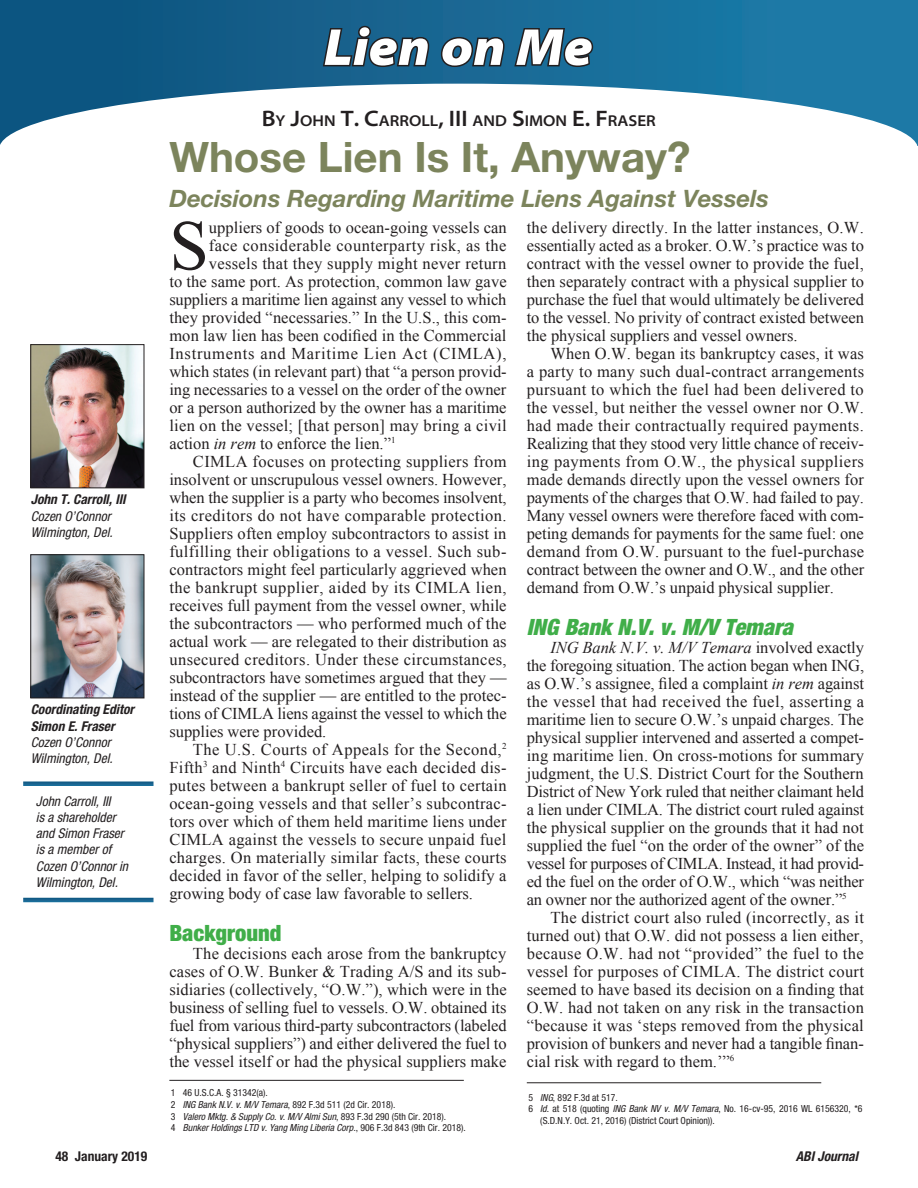
<style>
.page{position:relative;width:918px;height:1188px;background:#fff}
.page>*{position:absolute;margin:0;border:0;box-sizing:border-box;transform-origin:0 0}
.Body_text{font:70.8px "Times New Roman";color:#231f20}
.Page_Header{font:italic 900 semi-expanded 52.5px "Myriad Pro";color:#fff}
.Article_Headline_1{font:700 42px "Helvetica Neue LT Std";color:#7c845c}
.Article_Headline_2{font:italic 700 24px "Helvetica Neue LT Std";color:#7c845c}
.Subhead_1{font:italic 900 condensed 22.5px "Helvetica Neue";color:#40ae49}
.Subhead_1-2{font:900 condensed 22.5px "Helvetica Neue";color:#40ae49}
.Body_text-2{font:16.5px/18px "Times New Roman";color:#231f20;text-align:justify}
.Body_text-3{font:16.5px "Times New Roman";letter-spacing:.03em;color:#231f20}
.Body_text-4{font:16.5px "Times New Roman";letter-spacing:.02em;color:#231f20}
.Body_text-5{font:16.5px "Times New Roman";letter-spacing:.045em;color:#231f20}
.Author_Name_-_Top_of{font:600 semi-expanded 15.75px "Myriad Pro";color:#231f20}
.Author_Caption_2_Bio{font:italic condensed 13.5px/16.2px "Helvetica Neue";color:#231f20}
.Author_Caption_1{font:italic 700 condensed 13.5px "Helvetica Neue";color:#231f20}
.t1{font:700 condensed 13.5px "Helvetica Neue";color:#231f20}
.Footnote{font:condensed 9.75px/11.7px "Helvetica Neue";color:#231f20}
.Footnote-2{font:italic condensed 9.75px "Helvetica Neue";color:#231f20}
.s1{font-size:22.5px}
.s2{font-style:italic}
.s3{font-style:normal}
</style>
<div class="page">
<div style="left:0;top:0;width:918px;height:146px;background:linear-gradient(to right,#0e517c,#1f7eab)"></div>
<svg style="left:0;top:84px;width:918px;height:62px"></svg>
<svg style="left:321px;top:24px;width:110px;height:45px;background:#1b4e6d"></svg>
<svg style="left:439px;top:35px;width:67px;height:34px;background:#1d4e6b"></svg>
<svg style="left:512px;top:27px;width:83px;height:42px;background:#1c516d"></svg>
<img style="left:32px;top:556px;width:110px;height:140px">
<div style="left:30px;top:554px;width:114px;height:144px;border:1px solid #231f20"></div>
<hr style="left:169px;top:1080px;width:295px;height:1px;background:#231f20">
<svg style="left:23px;top:782px;width:131px;height:4px"></svg>
<svg style="left:23px;top:898px;width:131px;height:4px"></svg>
<hr style="left:527px;top:1083px;width:294px;height:1px;background:#231f20">
<img style="left:32px;top:346px;width:110px;height:140px">
<div style="left:30px;top:344px;width:114px;height:144px;border:1px solid #231f20"></div>
<p class="Page_Header" style="left:324px;top:17px;width:271px">Lien on Me</p>
<p class="Author_Name_-_Top_of" style="left:262px;top:112px;width:396px"><span class="s1">B</span>Y <span class="s1">J</span>OHN <span class="s1">T. C</span>ARROLL<span class="s1">, III</span> AND <span class="s1">S</span>IMON <span class="s1">E. F</span>RASER</p>
<p class="Author_Caption_1" style="left:31px;top:491px;width:97px">John T. Carroll, III</p>
<p class="Author_Caption_2_Bio" style="left:31px;top:508px;width:81px">Cozen O’Connor</p>
<p class="Author_Caption_2_Bio" style="left:31px;top:524px;width:83px">Wilmington, Del.</p>
<p class="Author_Caption_1" style="left:31px;top:701px;width:105px">Coordinating Editor</p>
<p class="Author_Caption_1" style="left:31px;top:718px;width:85px">Simon E. Fraser</p>
<p class="Author_Caption_2_Bio" style="left:31px;top:734px;width:81px">Cozen O’Connor</p>
<p class="Author_Caption_2_Bio" style="left:31px;top:750px;width:83px">Wilmington, Del.</p>
<p class="Author_Caption_2_Bio" style="left:36px;top:793px;width:94px">John Carroll, III<br>is a shareholder and Simon Fraser is a member of<br>Cozen O’Connor in<br>Wilmington, Del.</p>
<p class="Article_Headline_1" style="left:169px;top:131px;width:523px">Whose Lien Is It, Anyway?</p>
<p class="Article_Headline_2" style="left:169px;top:183px;width:601px">Decisions Regarding Maritime Liens Against Vessels</p>
<p class="Body_text" style="left:169px;top:198px;width:41px">S</p>
<p class="Body_text-2" style="left:209px;top:218px;width:299px">uppliers of goods to ocean-going vessels can</p>
<p class="Body_text-3" style="left:209px;top:235px;width:299px">face considerable counterparty risk, as the</p>
<p class="Body_text-4" style="left:209px;top:253px;width:299px">vessels that they supply might never return</p>
<p class="Body_text-2" style="left:169px;top:272px;width:339px">to the same port. As protection, common law gave</p>
<p class="Body_text-2" style="left:169px;top:290px;width:339px">suppliers a maritime lien against any vessel to which</p>
<p class="Body_text-2" style="left:169px;top:308px;width:339px">they provided “necessaries.” In the U.S., this com-</p>
<p class="Body_text-2" style="left:169px;top:326px;width:339px">mon law lien has been codified in the Commercial</p>
<p class="Body_text-5" style="left:169px;top:343px;width:339px">Instruments and Maritime Lien Act (CIMLA),</p>
<p class="Body_text-2" style="left:169px;top:362px;width:339px">which states (in relevant part) that “a person provid-</p>
<p class="Body_text-2" style="left:169px;top:380px;width:338px">ing necessaries to a vessel on the order of the owner</p>
<p class="Body_text-2" style="left:169px;top:398px;width:339px">or a person authorized by the owner has a maritime</p>
<p class="Body_text-2" style="left:169px;top:416px;width:339px">lien on the vessel; [that person] may bring a civil</p>
<p class="Body_text-2" style="left:169px;top:434px;width:228px">action <span class="s2">in rem</span> to enforce the lien.”<sup>1</sup></p>
<p class="Body_text-2" style="left:169px;top:452px;width:339px;text-indent:24px">CIMLA focuses on protecting suppliers from insolvent or unscrupulous vessel owners. However, when the supplier is a party who becomes insolvent, its creditors do not have comparable protection.<br>Suppliers often employ subcontractors to assist in fulfilling their obligations to a vessel. Such sub&shy;contractors might feel particularly aggrieved when the bankrupt supplier, aided by its CIMLA lien, receives full payment from the vessel owner, while the subcontractors — who performed much of the actual work — are relegated to their distribution as unsecured creditors. Under these circumstances, subcontractors have sometimes argued that they — instead of the supplier — are entitled to the protec&shy;tions of CIMLA liens against the vessel to which the supplies were provided.</p>
<p class="Body_text-2" style="left:169px;top:740px;width:339px;text-indent:24px">The U.S. Courts of Appeals for the Second,<sup>2<br></sup>Fifth<sup>3</sup> and Ninth<sup>4</sup> Circuits have each decided dis&shy;putes between a bankrupt seller of fuel to certain ocean-going vessels and that seller’s subcontrac&shy;tors over which of them held maritime liens under CIMLA against the vessels to secure unpaid fuel charges. On materially similar facts, these courts decided in favor of the seller, helping to solidify a growing body of case law favorable to sellers.</p>
<p class="Subhead_1-2" style="left:169px;top:919px;width:114px">Background</p>
<p class="Body_text-2" style="left:169px;top:944px;width:339px;text-indent:24px">The decisions each arose from the bankruptcy cases of O.W. Bunker &amp; Trading A/S and its sub&shy;sidiaries (collectively, “O.W.”), which were in the business of selling fuel to vessels. O.W. obtained its fuel from various third-party subcontractors (labeled “physical suppliers”) and either delivered the fuel to the vessel itself or had the physical suppliers make</p>
<p class="Footnote" style="left:171px;top:1087px;width:99px">1 46 U.S.C.A. § 31342(a).</p>
<p class="Footnote" style="left:171px;top:1099px;width:226px">2 <span class="s2">ING Bank N.V. v. M/V Temara</span>, 892 F.3d 511 (2d Cir. 2018).</p>
<p class="Footnote-2" style="left:171px;top:1111px;width:277px"><span class="s3">3</span> Valero Mktg. &amp; Supply Co. v. M/V Almi Sun<span class="s3">, 893 F.3d 290 (5th Cir. 2018).</span></p>
<p class="Footnote-2" style="left:171px;top:1122px;width:296px"><span class="s3">4</span> Bunker Holdings LTD v. Yang Ming Liberia Corp.<span class="s3">, 906 F.3d 843 (9th Cir. 2018).</span></p>
<p class="Body_text-2" style="left:527px;top:218px;width:339px">the delivery directly. In the latter instances, O.W. essentially acted as a broker. O.W.’s practice was to contract with the vessel owner to provide the fuel, then separately contract with a physical supplier to purchase the fuel that would ultimately be delivered to the vessel. No privity of contract existed between the physical suppliers and vessel owners.</p>
<p class="Body_text-2" style="left:527px;top:344px;width:339px;text-indent:24px">When O.W. began its bankruptcy cases, it was a party to many such dual-contract arrangements pursuant to which the fuel had been delivered to the vessel, but neither the vessel owner nor O.W. had made their contractually required payments.<br>Realizing that they stood very little chance of receiv&shy;ing payments from O.W., the physical suppliers made demands directly upon the vessel owners for payments of the charges that O.W. had failed to pay.<br>Many vessel owners were therefore faced with com&shy;peting demands for payments for the same fuel: one demand from O.W. pursuant to the fuel-purchase contract between the owner and O.W., and the other demand from O.W.’s unpaid physical supplier.</p>
<p class="Subhead_1" style="left:527px;top:613px;width:268px">ING Bank N.V. v. M/V Temara</p>
<p class="Body_text-2" style="left:527px;top:638px;width:339px;text-indent:24px"><span class="s2">ING Bank N.V. v. M/V Temara</span> involved exactly the foregoing situation. The action began when ING, as O.W.’s assignee, filed a complaint <span class="s2">in rem</span> against the vessel that had received the fuel, asserting a maritime lien to secure O.W.’s unpaid charges. The physical supplier intervened and asserted a compet&shy;ing maritime lien. On cross-motions for summary judgment, the U.S. District Court for the Southern District of New York ruled that neither claimant held a lien under CIMLA. The district court ruled against the physical supplier on the grounds that it had not supplied the fuel “on the order of the owner” of the vessel for purposes of CIMLA. Instead, it had provid&shy;ed the fuel on the order of O.W., which “was neither an owner nor the authorized agent of the owner.”<sup>5</sup></p>
<p class="Body_text-2" style="left:527px;top:908px;width:339px;text-indent:24px">The district court also ruled (incorrectly, as it turned out) that O.W. did not possess a lien either, because O.W. had not “provided” the fuel to the vessel for purposes of CIMLA. The district court seemed to have based its decision on a finding that O.W. had not taken on any risk in the transaction “because it was ‘steps removed from the physical provision of bunkers and never had a tangible finan&shy;cial risk with regard to them.’”<sup>6</sup></p>
<p class="Footnote" style="left:528px;top:1091px;width:91px">5 <span class="s2">ING</span>, 892 F.3d at 517.</p>
<p class="Footnote" style="left:540px;top:1103px;width:324px;text-indent:-12px">6 <span class="s2">Id</span>. at 518 (quoting <span class="s2">ING Bank NV v. M/V Temara</span>, No. 16-cv-95, 2016 WL 6156320, *6 (S.D.N.Y. Oct. 21, 2016) (District Court Opinion)).</p>
<p class="t1" style="left:55px;top:1148px;width:93px">48 January 2019</p>
<p class="Author_Caption_1" style="left:796px;top:1148px;width:64px">ABI Journal</p>
</div>
